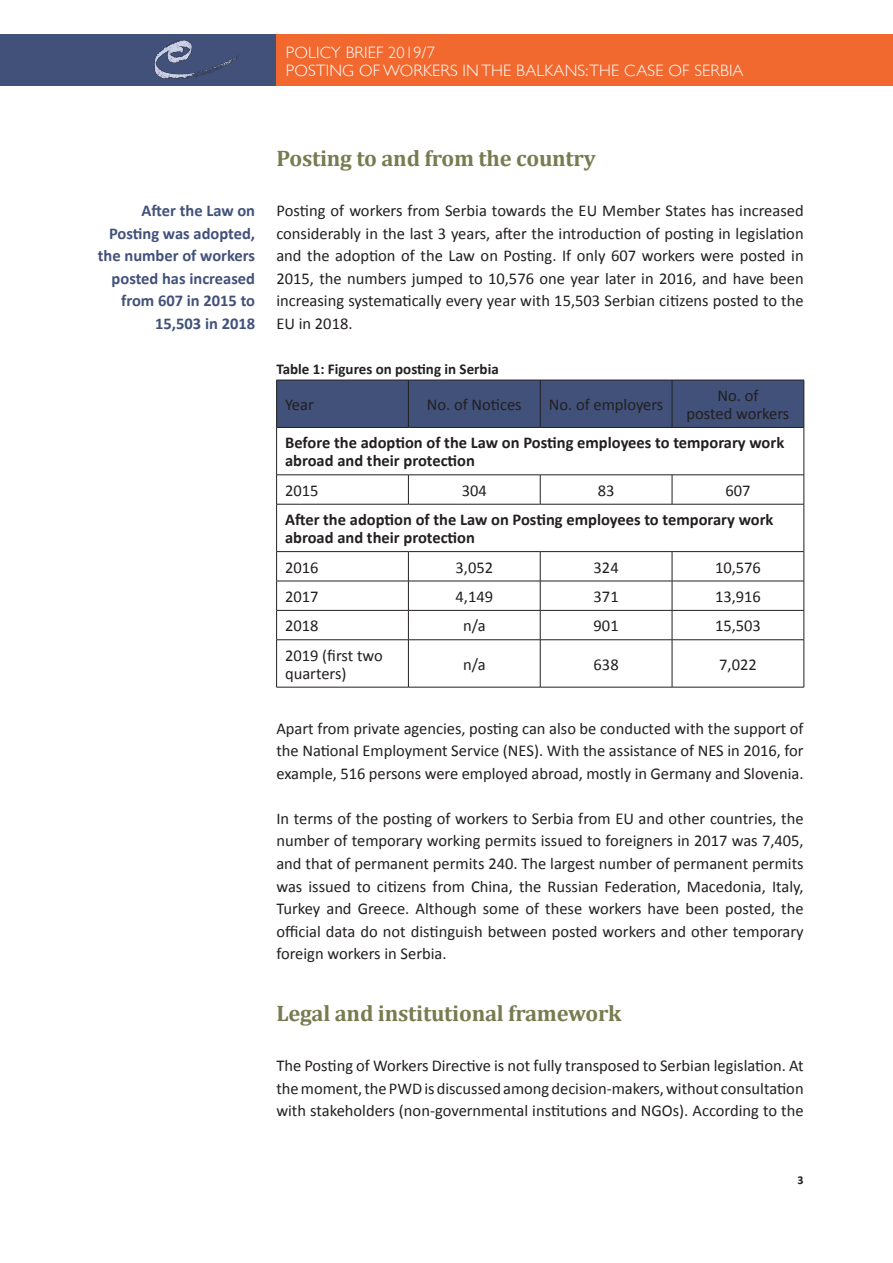
<style>
.page{position:relative;width:893px;height:1263px;background:#fff}
.page>*{position:absolute;margin:0;border:0;box-sizing:border-box;transform-origin:0 0}
.t1{font:700 22.5px "Cambria";letter-spacing:-.01em;color:#787b4f}
.t2{font:16.5px/22.5px "Calibri";color:#231f20;text-align:justify}
.t3{font:700 16.5px/18px "Calibri";color:#231f20}
.t4{font:700 16.5px/22.5px "Calibri";color:#41517a;text-align:right}
.t5{font:300 16.5px/18px "Gill Sans";letter-spacing:.01em;color:#fff}
.t6{font:700 15px "Calibri";color:#231f20}
.t7{font:700 12px "Calibri";color:#231f20}
</style>
<div class="page">
<div style="left:0;top:34px;width:276px;height:51px;background:#41517a"></div>
<img style="left:154px;top:40px;width:85px;height:39px">
<div style="left:276px;top:34px;width:617px;height:51px;background:#f26930"></div>
<div style="left:277px;top:381px;width:527px;height:46px;background:#41517a"></div>
<hr style="left:276px;top:380px;width:132px;height:1px;background:#231f20">
<hr style="left:276px;top:380px;width:1px;height:47px;background:#231f20">
<hr style="left:408px;top:380px;width:132px;height:1px;background:#231f20">
<hr style="left:408px;top:380px;width:1px;height:47px;background:#231f20">
<hr style="left:540px;top:380px;width:132px;height:1px;background:#231f20">
<hr style="left:540px;top:380px;width:1px;height:47px;background:#231f20">
<hr style="left:672px;top:380px;width:132px;height:1px;background:#231f20">
<hr style="left:672px;top:380px;width:1px;height:47px;background:#231f20">
<hr style="left:804px;top:380px;width:1px;height:47px;background:#231f20">
<hr style="left:276px;top:427px;width:132px;height:1px;background:#231f20">
<hr style="left:276px;top:428px;width:1px;height:47px;background:#231f20">
<hr style="left:408px;top:427px;width:132px;height:1px;background:#231f20">
<hr style="left:540px;top:427px;width:132px;height:1px;background:#231f20">
<hr style="left:672px;top:427px;width:132px;height:1px;background:#231f20">
<hr style="left:804px;top:428px;width:1px;height:47px;background:#231f20">
<hr style="left:276px;top:475px;width:132px;height:1px;background:#231f20">
<svg style="left:276px;top:475px;width:1px;height:29px"></svg>
<hr style="left:408px;top:475px;width:132px;height:1px;background:#231f20">
<svg style="left:408px;top:475px;width:1px;height:29px"></svg>
<hr style="left:540px;top:475px;width:132px;height:1px;background:#231f20">
<svg style="left:540px;top:475px;width:1px;height:29px"></svg>
<hr style="left:672px;top:475px;width:132px;height:1px;background:#231f20">
<svg style="left:672px;top:475px;width:1px;height:29px"></svg>
<svg style="left:804px;top:475px;width:1px;height:29px"></svg>
<hr style="left:276px;top:504px;width:132px;height:1px;background:#231f20">
<hr style="left:276px;top:504px;width:1px;height:47px;background:#231f20">
<hr style="left:408px;top:504px;width:132px;height:1px;background:#231f20">
<hr style="left:540px;top:504px;width:132px;height:1px;background:#231f20">
<hr style="left:672px;top:504px;width:132px;height:1px;background:#231f20">
<hr style="left:804px;top:504px;width:1px;height:47px;background:#231f20">
<hr style="left:276px;top:551px;width:132px;height:1px;background:#231f20">
<hr style="left:408px;top:551px;width:132px;height:1px;background:#231f20">
<hr style="left:540px;top:551px;width:132px;height:1px;background:#231f20">
<hr style="left:672px;top:551px;width:132px;height:1px;background:#231f20">
<hr style="left:276px;top:581px;width:132px;height:1px;background:#231f20">
<hr style="left:408px;top:581px;width:132px;height:1px;background:#231f20">
<hr style="left:540px;top:581px;width:132px;height:1px;background:#231f20">
<hr style="left:672px;top:581px;width:132px;height:1px;background:#231f20">
<hr style="left:276px;top:610px;width:132px;height:1px;background:#231f20">
<svg style="left:276px;top:552px;width:1px;height:87px"></svg>
<hr style="left:408px;top:610px;width:132px;height:1px;background:#231f20">
<svg style="left:408px;top:552px;width:1px;height:87px"></svg>
<hr style="left:540px;top:610px;width:132px;height:1px;background:#231f20">
<svg style="left:540px;top:552px;width:1px;height:87px"></svg>
<hr style="left:672px;top:610px;width:132px;height:1px;background:#231f20">
<svg style="left:672px;top:552px;width:1px;height:87px"></svg>
<svg style="left:804px;top:552px;width:1px;height:87px"></svg>
<hr style="left:276px;top:639px;width:132px;height:1px;background:#231f20">
<hr style="left:276px;top:640px;width:1px;height:47px;background:#231f20">
<hr style="left:408px;top:639px;width:132px;height:1px;background:#231f20">
<hr style="left:408px;top:640px;width:1px;height:47px;background:#231f20">
<hr style="left:540px;top:639px;width:132px;height:1px;background:#231f20">
<hr style="left:540px;top:640px;width:1px;height:47px;background:#231f20">
<hr style="left:672px;top:639px;width:132px;height:1px;background:#231f20">
<hr style="left:672px;top:640px;width:1px;height:47px;background:#231f20">
<hr style="left:804px;top:640px;width:1px;height:47px;background:#231f20">
<hr style="left:276px;top:687px;width:132px;height:1px;background:#231f20">
<hr style="left:408px;top:687px;width:132px;height:1px;background:#231f20">
<hr style="left:540px;top:687px;width:132px;height:1px;background:#231f20">
<hr style="left:672px;top:687px;width:132px;height:1px;background:#231f20">
<p class="t5" style="left:286px;top:43px;width:459px">POLICY BRIEF 2019/7<br>POSTING OF WORKERS IN THE BALKANS: THE CASE OF SERBIA</p>
<p class="t4" style="left:98px;top:199px;width:159px">After the Law on<br>Posting was adopted, the number of workers posted has increased from 607 in 2015 to<br>15,503 in 2018</p>
<h1 class="t1" style="left:276px;top:145px;width:321px">Posting to and from the country</h1>
<p class="t2" style="left:276px;top:199px;width:529px">Posting of workers from Serbia towards the EU Member States has increased considerably in the last 3 years, after the introduction of posting in legislation and the adoption of the Law on Posting. If only 607 workers were posted in 2015, the numbers jumped to 10,576 one year later in 2016, and have been increasing systematically every year with 15,503 Serbian citizens posted to the EU in 2018.</p>
<p class="t6" style="left:276px;top:360px;width:224px">Table 1: Figures on posting in Serbia</p>
<p class="t2" style="left:285px;top:392px;width:30px">Year</p>
<p class="t2" style="left:427px;top:392px;width:96px">No. of Notices</p>
<p class="t2" style="left:549px;top:392px;width:116px">No. of employers</p>
<p class="t2" style="left:687px;top:386px;width:104px;line-height:18px;text-align:center">No. of<br>posted workers</p>
<p class="t3" style="left:285px;top:433px;width:501px">Before the adoption of the Law on Posting employees to temporary work abroad and their protection</p>
<p class="t2" style="left:285px;top:478px;width:35px">2015</p>
<p class="t2" style="left:462px;top:478px;width:27px">304</p>
<p class="t2" style="left:598px;top:478px;width:18px">83</p>
<p class="t2" style="left:725px;top:478px;width:27px">607</p>
<p class="t3" style="left:285px;top:510px;width:490px">After the adoption of the Law on Posting employees to temporary work abroad and their protection</p>
<p class="t2" style="left:285px;top:555px;width:35px">2016</p>
<p class="t2" style="left:455px;top:555px;width:39px">3,052</p>
<p class="t2" style="left:594px;top:555px;width:27px">324</p>
<p class="t2" style="left:715px;top:555px;width:47px">10,576</p>
<p class="t2" style="left:285px;top:584px;width:35px">2017</p>
<p class="t2" style="left:455px;top:584px;width:39px">4,149</p>
<p class="t2" style="left:594px;top:584px;width:27px">371</p>
<p class="t2" style="left:715px;top:584px;width:47px">13,916</p>
<p class="t2" style="left:285px;top:614px;width:35px">2018</p>
<p class="t2" style="left:463px;top:614px;width:24px">n/a</p>
<p class="t2" style="left:594px;top:614px;width:27px">901</p>
<p class="t2" style="left:715px;top:614px;width:47px">15,503</p>
<p class="t2" style="left:285px;top:645px;width:99px;line-height:18px">2019 (first two quarters)</p>
<p class="t2" style="left:463px;top:652px;width:24px">n/a</p>
<p class="t2" style="left:594px;top:652px;width:27px">638</p>
<p class="t2" style="left:719px;top:652px;width:39px">7,022</p>
<p class="t2" style="left:276px;top:716px;width:529px">Apart from private agencies, posting can also be conducted with the support of the National Employment Service (NES). With the assistance of NES in 2016, for example, 516 persons were employed abroad, mostly in Germany and Slovenia.</p>
<p class="t2" style="left:276px;top:806px;width:529px">In terms of the posting of workers to Serbia from EU and other countries, the number of temporary working permits issued to foreigners in 2017 was 7,405, and that of permanent permits 240. The largest number of permanent permits was issued to citizens from China, the Russian Federation, Macedonia, Italy, Turkey and Greece. Although some of these workers have been posted, the official data do not distinguish between posted workers and other temporary foreign workers in Serbia.</p>
<h1 class="t1" style="left:276px;top:1000px;width:346px">Legal and institutional framework</h1>
<p class="t2" style="left:276px;top:1054px;width:529px">The Posting of Workers Directive is not fully transposed to Serbian legislation. At the moment, the PWD is discussed among decision-makers, without consultation with stakeholders (non-governmental institutions and NGOs). According to the</p>
<p class="t7" style="left:798px;top:1172px;width:8px">3</p>
</div>
